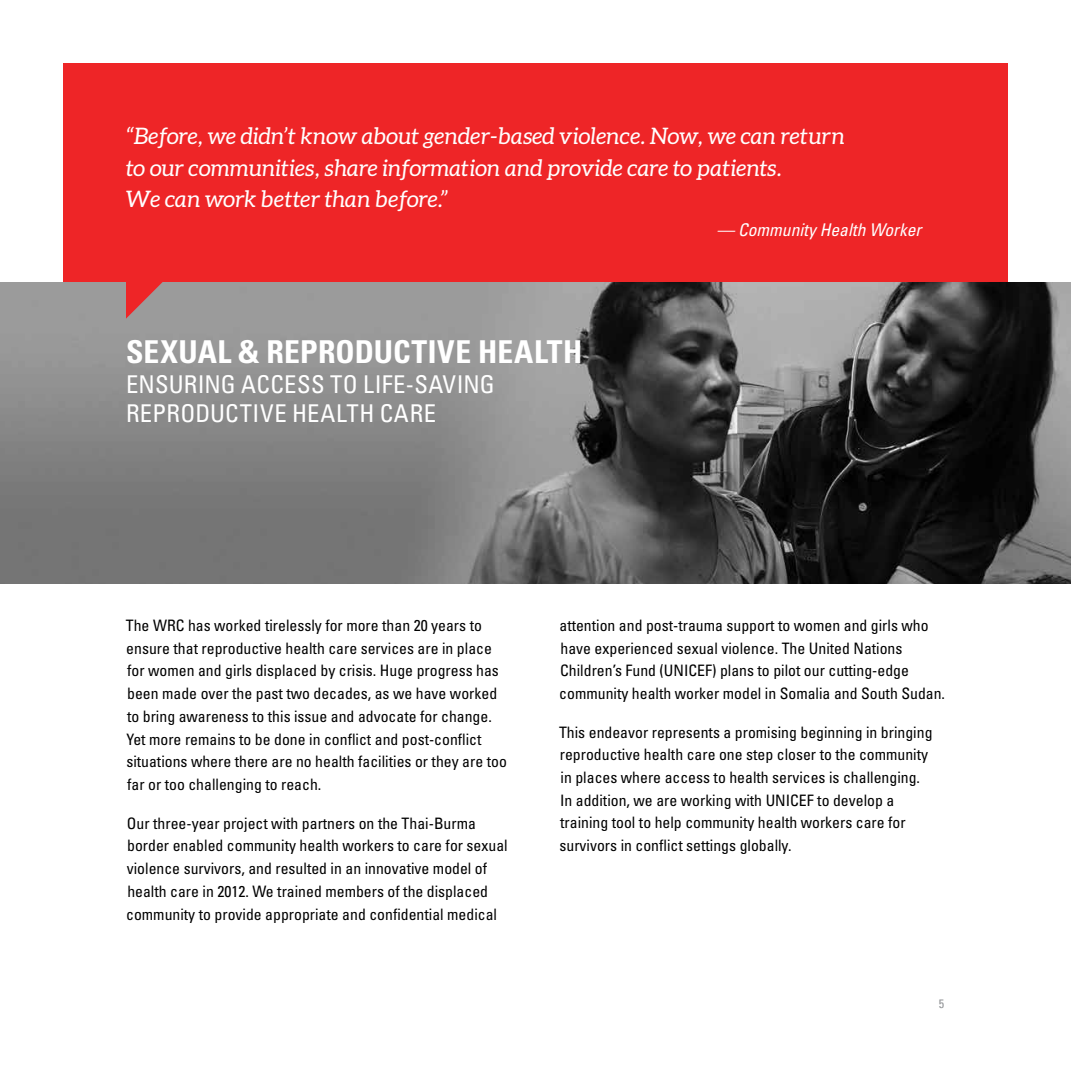
<style>
.page{position:relative;width:1071px;height:1071px;background:#fff}
.page>*{position:absolute;margin:0;border:0;box-sizing:border-box;transform-origin:0 0}
.t1{font:700 condensed 31.5px "Univers";letter-spacing:.01em;color:#fff}
.t2{font:condensed 24.5px/29.4px "Univers";letter-spacing:.015em;color:#fff}
.t3{font:italic 22.75px/31.5px "Aleo";color:#fff}
.t4{font:italic condensed 17.5px "Univers";color:#fff}
.t5{font:condensed 15.75px/22.8px "Univers";color:#000}
.t6{font:condensed 12.25px "Univers";color:#939598}
</style>
<div class="page">
<div style="left:63px;top:63px;width:945px;height:219px;background:#ee2527"></div>
<img style="left:0;top:282px;width:1071px;height:301px">
<svg style="left:126px;top:282px;width:70px;height:37px;background:#b07c7c"></svg>
<h3 class="t3" style="left:126px;top:120px;width:720px">“Before, we didn’t know about gender-based violence. Now, we can return to our communities, share information and provide care to patients.<br>We can work better than before.”</h3>
<p class="t4" style="left:717px;top:219px;width:206px">— Community Health Worker</p>
<h1 class="t1" style="left:126px;top:333px;width:458px">SEXUAL &amp; REPRODUCTIVE HEALTH</h1>
<h2 class="t2" style="left:126px;top:369px;width:370px">ENSURING ACCESS TO LIFE-SAVING<br>REPRODUCTIVE HEALTH CARE</h2>
<p class="t5" style="left:126px;top:613px;width:382px">The WRC has worked tirelessly for more than 20 years to ensure that reproductive health care services are in place for women and girls displaced by crisis. Huge progress has been made over the past two decades, as we have worked to bring awareness to this issue and advocate for change.<br>Yet more remains to be done in conflict and post-conflict situations where there are no health facilities or they are too far or too challenging to reach.</p>
<p class="t5" style="left:126px;top:811px;width:383px">Our three-year project with partners on the Thai-Burma border enabled community health workers to care for sexual violence survivors, and resulted in an innovative model of health care in 2012. We trained members of the displaced community to provide appropriate and confidential medical</p>
<p class="t5" style="left:559px;top:613px;width:387px">attention and post-trauma support to women and girls who have experienced sexual violence. The United Nations Children’s Fund (UNICEF) plans to pilot our cutting-edge community health worker model in Somalia and South Sudan.</p>
<p class="t5" style="left:559px;top:720px;width:375px">This endeavor represents a promising beginning in bringing reproductive health care one step closer to the community in places where access to health services is challenging.<br>In addition, we are working with UNICEF to develop a training tool to help community health workers care for survivors in conflict settings globally.</p>
<p class="t6" style="left:939px;top:996px;width:7px">5</p>
</div>
